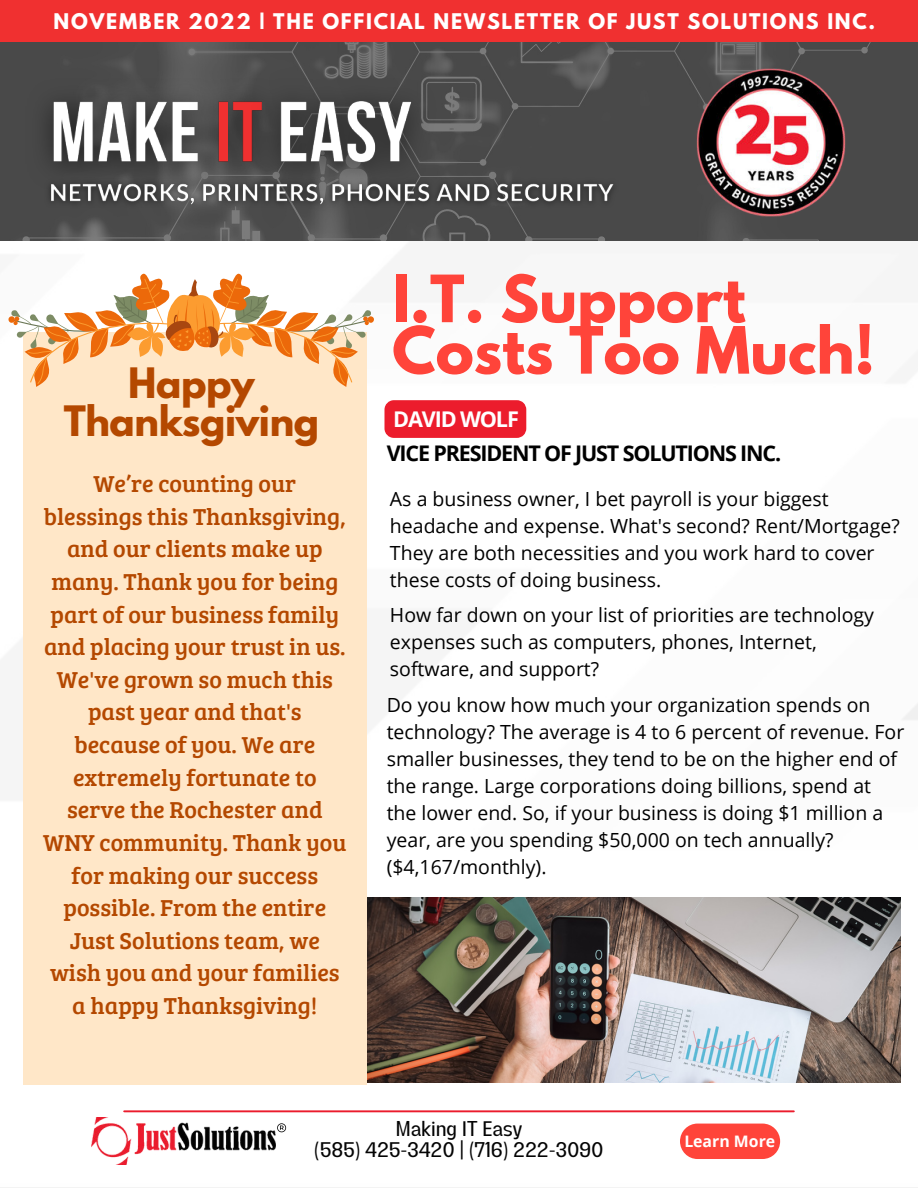
<style>
.page{position:relative;width:918px;height:1188px;background:#fff}
.page>*{position:absolute;margin:0;border:0;box-sizing:border-box;transform-origin:0 0}
.t1{font:700 57.75px/51.4px "League Spartan";color:#ff443a}
.t2{font:700 37.2px/38.2px "League Spartan";letter-spacing:-.01em;color:#b44800;text-align:center}
.t3{font:23.85px/32.7px "Bree Serif";color:#b44800;text-align:center}
.t4{font:700 21.75px "Open Sans";letter-spacing:-.055em;color:#fff}
.t5{font:700 21.6px "Open Sans";letter-spacing:-.055em;color:#000}
.t6{font:21px/21.3px "Lazord";letter-spacing:-.01em;color:#040404;text-align:center}
.t7{font:19.5px/27px "Open Sans";color:#000}
.t8{font:700 19.2px "League Spartan";letter-spacing:.09em;color:#fff}
.t9{font:700 15.9px "Open Sans";color:#fff}
</style>
<div class="page">
<img style="left:0;top:240px;width:918px;height:948px">
<img style="left:92px;top:1117px;width:183px;height:47px">
<svg style="left:277px;top:1123px;width:9px;height:9px"></svg>
<div style="left:680px;top:1124px;width:100px;height:35px;background:#ff443a;border-radius:18px"></div>
<hr style="left:124px;top:1110px;width:670px;height:2px;background:#eb1c2d">
<img style="left:0;top:42px;width:918px;height:198px">
<div style="left:0;top:0;width:918px;height:42px;background:#f03030"></div>
<img style="left:655px;top:42px;width:232px;height:198px">
<img style="left:14px;top:64px;width:436px;height:158px">
<img style="left:39px;top:166px;width:587px;height:53px">
<img style="left:367px;top:898px;width:534px;height:184px">
<svg style="left:384px;top:400px;width:142px;height:38px;background:#ec2131"></svg>
<div style="left:23px;top:332px;width:343px;height:752px;background:#ffe7c8"></div>
<svg style="left:8px;top:272px;width:366px;height:115px"></svg>
<p class="t8" style="left:54px;top:6px;width:823px">NOVEMBER 2022 | THE OFFICIAL NEWSLETTER OF JUST SOLUTIONS INC.</p>
<h2 class="t2" style="left:64px;top:363px;width:257px">Happy<br>Thanksgiving</h2>
<p class="t3" style="left:43px;top:466px;width:305px">We’re counting our blessings this Thanksgiving, and our clients make up many. Thank you for being part of our business family and placing your trust in us.<br>We've grown so much this past year and that's because of you. We are extremely fortunate to serve the Rochester and<br>WNY community. Thank you for making our success possible. From the entire<br>Just Solutions team, we wish you and your families a happy Thanksgiving!</p>
<h1 class="t1" style="left:392px;top:272px;width:484px">I.T. Support<br>Costs Too Much!</h1>
<p class="t4" style="left:393px;top:404px;width:127px">DAVID WOLF</p>
<p class="t5" style="left:387px;top:438px;width:396px">VICE PRESIDENT OF JUST SOLUTIONS INC.</p>
<p class="t7" style="left:390px;top:485px;width:511px">As a business owner, I bet payroll is your biggest headache and expense. What's second? Rent/Mortgage?<br>They are both necessities and you work hard to cover these costs of doing business.</p>
<p class="t7" style="left:390px;top:601px;width:486px">How far down on your list of priorities are technology expenses such as computers, phones, Internet, software, and support?</p>
<p class="t7" style="left:387px;top:691px;width:519px">Do you know how much your organization spends on technology? The average is 4 to 6 percent of revenue. For smaller businesses, they tend to be on the higher end of the range. Large corporations doing billions, spend at the lower end. So, if your business is doing $1 million a year, are you spending $50,000 on tech annually? ($4,167/monthly).</p>
<p class="t6" style="left:314px;top:1119px;width:291px">Making IT Easy<br>(585) 425-3420 | (716) 222-3090</p>
<p class="t9" style="left:684px;top:1130px;width:92px">Learn More</p>
</div>
